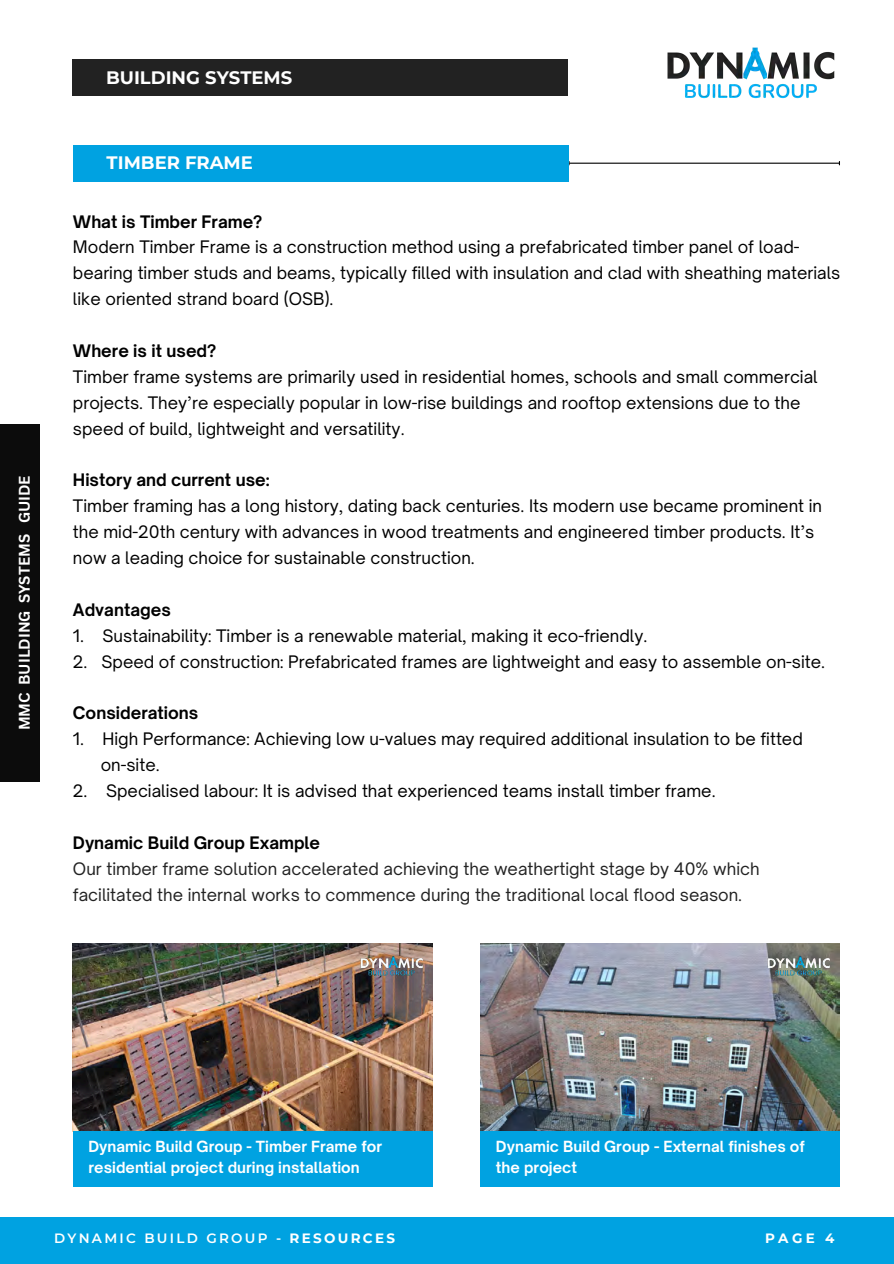
<style>
.page{position:relative;width:894px;height:1264px;background:#fff}
.page>*{position:absolute;margin:0;border:0;box-sizing:border-box;transform-origin:0 0}
.t1{font:700 18px "Montserrat";color:#fff}
.t2{font:16.5px/25.8px "Open Sauce One";color:#000}
.t3{font:16.5px/25.8px "Open Sauce One";color:#222}
.t4{font:700 16.5px "Open Sauce One";color:#000}
.t5{font:700 15px "Canva Sans";color:#fff}
.t6{font:700 14.7px/21.3px "Open Sauce One";letter-spacing:.005em;color:#fff}
.t7{font:600 13.5px "Montserrat";letter-spacing:.17em;color:#fff}
.t8{font:700 13.5px "Montserrat";color:#fff}
.s1{font-weight:700}
.s2{font-weight:700;color:#000}
</style>
<div class="page">
<div style="left:0;top:1217px;width:893px;height:46px;background:#00a2e1"></div>
<img style="left:667px;top:47px;width:168px;height:52px">
<img style="left:73px;top:943px;width:359px;height:187px">
<div style="left:73px;top:1130px;width:359px;height:56px;background:#00a2e1"></div>
<img style="left:356px;top:951px;width:70px;height:29px">
<hr style="left:569px;top:163px;width:269px;height:1px;background:#000">
<div style="left:73px;top:145px;width:495px;height:36px;background:#00a2e1"></div>
<div style="left:0;top:424px;width:40px;height:357px;background:#0c0c0c"></div>
<img style="left:480px;top:943px;width:359px;height:187px">
<div style="left:480px;top:1130px;width:359px;height:56px;background:#00a2e1"></div>
<img style="left:763px;top:951px;width:70px;height:29px">
<div style="left:72px;top:59px;width:495px;height:37px;background:#222"></div>
<h2 class="t5" style="left:14px;top:730px;width:256px;rotate:-90deg">MMC BUILDING SYSTEMS GUIDE</h2>
<p class="t1" style="left:106px;top:66px;width:188px">BUILDING SYSTEMS</p>
<h2 class="t1" style="left:107px;top:152px;width:148px">TIMBER FRAME</h2>
<p class="t2" style="left:73px;top:208px;width:768px"><span class="s1">What is Timber Frame?<br></span>Modern Timber Frame is a construction method using a prefabricated timber panel of load&shy;bearing timber studs and beams, typically filled with insulation and clad with sheathing materials like oriented strand board (OSB).</p>
<h1 class="t2" style="left:73px;top:338px;width:746px"><span class="s1">Where is it used?<br></span>Timber frame systems are primarily used in residential homes, schools and small commercial projects. They’re especially popular in low-rise buildings and rooftop extensions due to the speed of build, lightweight and versatility.</h1>
<p class="t2" style="left:73px;top:467px;width:750px"><span class="s1">History and current use:<br></span>Timber framing has a long history, dating back centuries. Its modern use became prominent in the mid-20th century with advances in wood treatments and engineered timber products. It’s now a leading choice for sustainable construction.</p>
<h3 class="t4" style="left:73px;top:599px;width:99px">Advantages</h3>
<h3 class="t2" style="left:73px;top:622px;width:576px">1. Sustainability: Timber is a renewable material, making it eco-friendly.</h3>
<h3 class="t2" style="left:73px;top:648px;width:753px">2. Speed of construction: Prefabricated frames are lightweight and easy to assemble on-site.</h3>
<h2 class="t4" style="left:73px;top:703px;width:127px">Considerations</h2>
<h2 class="t2" style="left:101px;top:726px;width:703px;text-indent:-28px">1. High Performance: Achieving low u-values may required additional insulation to be fitted on-site.</h2>
<h2 class="t2" style="left:73px;top:778px;width:644px">2. Specialised labour: It is advised that experienced teams install timber frame.</h2>
<h2 class="t3" style="left:73px;top:829px;width:687px"><span class="s2">Dynamic Build Group Example<br></span>Our timber frame solution accelerated achieving the weathertight stage by 40% which facilitated the internal works to commence during the traditional local flood season.</h2>
<h2 class="t6" style="left:88px;top:1135px;width:295px">Dynamic Build Group - Timber Frame for residential project during installation</h2>
<h2 class="t7" style="left:54px;top:1230px;width:342px">DYNAMIC BUILD GROUP - <span class="s1">RESOURCES</span></h2>
<p class="t6" style="left:496px;top:1135px;width:310px">Dynamic Build Group - External finishes of the project</p>
<h1 class="t8" style="left:764px;top:1230px;width:71px">PAGE 4</h1>
</div>
